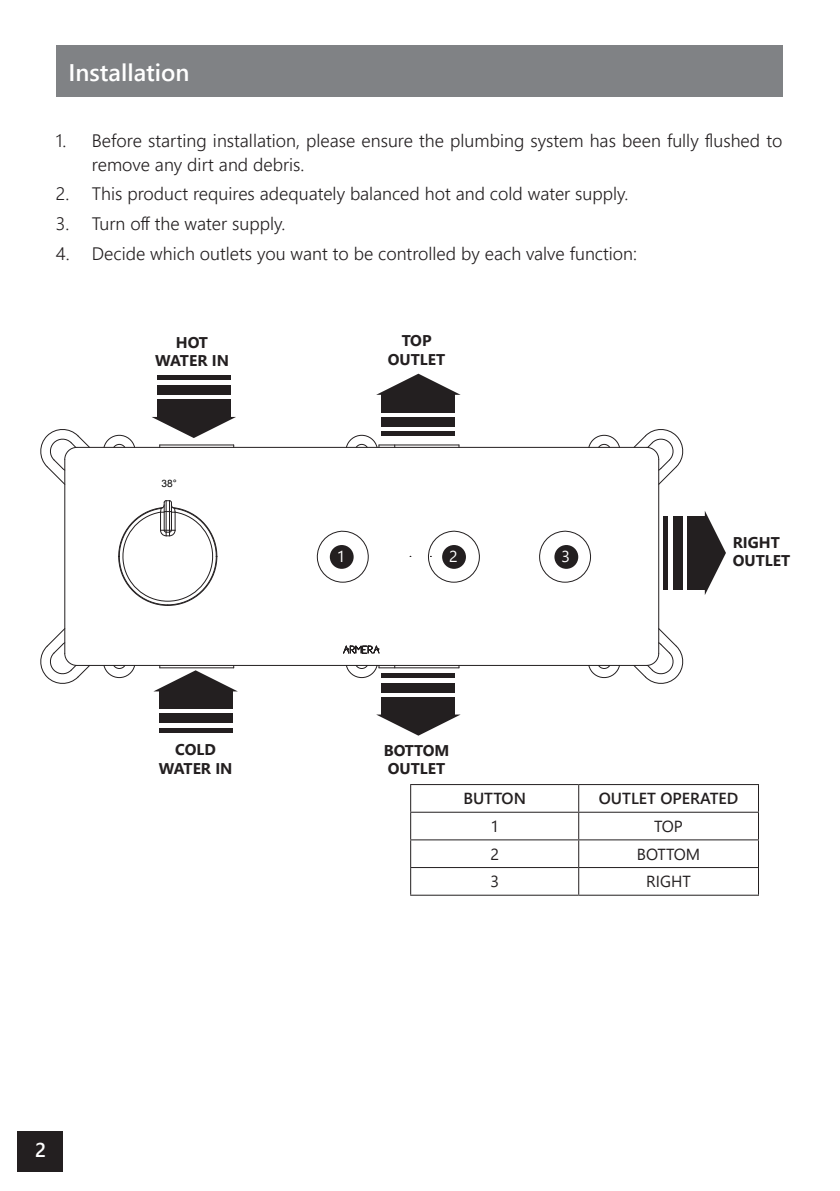
<style>
.page{position:relative;width:840px;height:1191px;background:#fff}
.page>*{position:absolute;margin:0;border:0;box-sizing:border-box;transform-origin:0 0}
.t1{font:600 24px "Segoe UI";color:#fff}
.t2{font:600 20px "Segoe UI";color:#fff}
.t3{font:300 18px/24px "Segoe UI";color:#231f20}
.t4{font:600 16px "Segoe UI";color:#231f20}
.t5{font:16px "Segoe UI";color:#231f20}
.t6{font:15.8px "Segoe UI";color:#fff}
.t7{font:700 15.6px/18.6px "Segoe UI";color:#231f20;text-align:center}
.t8{font:10.2px "Arial";color:#000001}
</style>
<div class="page">
<div style="left:56px;top:45px;width:725px;height:52px;background:#808285"></div>
<hr style="left:410px;top:784px;width:168px;height:1px;background:#231f20">
<hr style="left:578px;top:784px;width:180px;height:1px;background:#231f20">
<hr style="left:410px;top:811px;width:168px;height:1px;background:#231f20">
<hr style="left:578px;top:811px;width:180px;height:1px;background:#231f20">
<hr style="left:410px;top:839px;width:168px;height:1px;background:#231f20">
<hr style="left:578px;top:839px;width:180px;height:1px;background:#231f20">
<hr style="left:410px;top:867px;width:168px;height:1px;background:#231f20">
<svg style="left:410px;top:785px;width:1px;height:109px"></svg>
<hr style="left:578px;top:867px;width:180px;height:1px;background:#231f20">
<svg style="left:578px;top:785px;width:1px;height:109px"></svg>
<hr style="left:410px;top:894px;width:168px;height:1px;background:#231f20">
<hr style="left:578px;top:894px;width:180px;height:1px;background:#231f20">
<hr style="left:64px;top:459px;width:1px;height:194px;background:#231f20">
<hr style="left:379px;top:667px;width:79px;height:1px;background:#231f20">
<hr style="left:77px;top:665px;width:569px;height:1px;background:#231f20">
<hr style="left:77px;top:447px;width:569px;height:1px;background:#231f20">
<hr style="left:160px;top:444px;width:73px;height:1px;background:#231f20">
<hr style="left:379px;top:444px;width:79px;height:1px;background:#231f20">
<hr style="left:658px;top:459px;width:1px;height:194px;background:#231f20">
<svg style="left:40px;top:627px;width:51px;height:57px"></svg>
<svg style="left:103px;top:664px;width:33px;height:14px"></svg>
<svg style="left:40px;top:429px;width:51px;height:57px"></svg>
<svg style="left:103px;top:434px;width:33px;height:14px"></svg>
<svg style="left:632px;top:627px;width:52px;height:57px"></svg>
<svg style="left:345px;top:664px;width:34px;height:14px"></svg>
<svg style="left:587px;top:664px;width:33px;height:14px"></svg>
<svg style="left:345px;top:434px;width:34px;height:14px"></svg>
<svg style="left:632px;top:429px;width:52px;height:57px"></svg>
<svg style="left:587px;top:434px;width:33px;height:14px"></svg>
<svg style="left:118px;top:500px;width:100px;height:106px"></svg>
<svg style="left:343px;top:645px;width:36px;height:9px"></svg>
<div style="left:157px;top:399px;width:73px;height:19px;background:#231f20"></div>
<div style="left:157px;top:385px;width:73px;height:9px;background:#231f20"></div>
<hr style="left:157px;top:376px;width:73px;height:4px;background:#231f20">
<svg style="left:152px;top:417px;width:84px;height:21px"></svg>
<div style="left:687px;top:516px;width:18px;height:73px;background:#231f20"></div>
<div style="left:672px;top:516px;width:10px;height:73px;background:#231f20"></div>
<hr style="left:663px;top:516px;width:4px;height:73px;background:#231f20">
<svg style="left:704px;top:511px;width:21px;height:84px"></svg>
<div style="left:159px;top:690px;width:73px;height:19px;background:#231f20"></div>
<div style="left:159px;top:714px;width:73px;height:9px;background:#231f20"></div>
<hr style="left:159px;top:728px;width:73px;height:4px;background:#231f20">
<svg style="left:153px;top:665px;width:85px;height:26px"></svg>
<div style="left:381px;top:697px;width:74px;height:18px;background:#231f20"></div>
<div style="left:381px;top:683px;width:74px;height:9px;background:#231f20"></div>
<div style="left:381px;top:673px;width:74px;height:5px;background:#231f20"></div>
<svg style="left:376px;top:714px;width:84px;height:21px"></svg>
<div style="left:381px;top:394px;width:74px;height:18px;background:#231f20"></div>
<div style="left:381px;top:417px;width:74px;height:9px;background:#231f20"></div>
<div style="left:381px;top:431px;width:74px;height:5px;background:#231f20"></div>
<svg style="left:376px;top:374px;width:84px;height:21px"></svg>
<svg style="left:316px;top:530px;width:53px;height:53px"></svg>
<svg style="left:428px;top:530px;width:52px;height:53px"></svg>
<svg style="left:539px;top:530px;width:52px;height:53px"></svg>
<div style="left:17px;top:1131px;width:46px;height:41px;background:#231f20"></div>
<div style="left:329px;top:545px;width:24px;height:24px;background:#231f20;border-radius:50%"></div>
<div style="left:442px;top:545px;width:23px;height:24px;background:#231f20;border-radius:50%"></div>
<div style="left:554px;top:545px;width:24px;height:24px;background:#231f20;border-radius:50%"></div>
<p class="t1" style="left:68px;top:50px;width:122px">Installation</p>
<p class="t3" style="left:92px;top:127px;width:691px;text-indent:-36px">1. Before starting installation, please ensure the plumbing system has been fully flushed to remove any dirt and debris.</p>
<p class="t3" style="left:56px;top:180px;width:574px">2. This product requires adequately balanced hot and cold water supply.</p>
<p class="t3" style="left:56px;top:210px;width:231px">3. Turn off the water supply.</p>
<p class="t3" style="left:56px;top:240px;width:582px">4. Decide which outlets you want to be controlled by each valve function:</p>
<p class="t7" style="left:155px;top:332px;width:75px">HOT<br>WATER IN</p>
<p class="t8" style="left:161px;top:477px;width:17px">38°</p>
<p class="t7" style="left:159px;top:739px;width:75px">COLD<br>WATER IN</p>
<p class="t7" style="left:387px;top:330px;width:59px">TOP<br>OUTLET</p>
<p class="t6" style="left:337px;top:541px;width:10px">1</p>
<p class="t6" style="left:449px;top:541px;width:10px">2</p>
<p class="t6" style="left:561px;top:541px;width:10px">3</p>
<p class="t7" style="left:383px;top:739px;width:67px;text-align:left">BOTTOM<br>OUTLET</p>
<p class="t7" style="left:732px;top:531px;width:59px;text-align:left">RIGHT<br>OUTLET</p>
<p class="t4" style="left:463px;top:783px;width:64px">BUTTON</p>
<p class="t4" style="left:598px;top:783px;width:141px">OUTLET OPERATED</p>
<p class="t5" style="left:490px;top:811px;width:10px">1</p>
<p class="t5" style="left:654px;top:811px;width:30px">TOP</p>
<p class="t5" style="left:490px;top:838px;width:10px">2</p>
<p class="t5" style="left:636px;top:838px;width:65px">BOTTOM</p>
<p class="t5" style="left:490px;top:866px;width:10px">3</p>
<p class="t5" style="left:646px;top:866px;width:46px">RIGHT</p>
<p class="t2" style="left:35px;top:1131px;width:13px">2</p>
</div>
